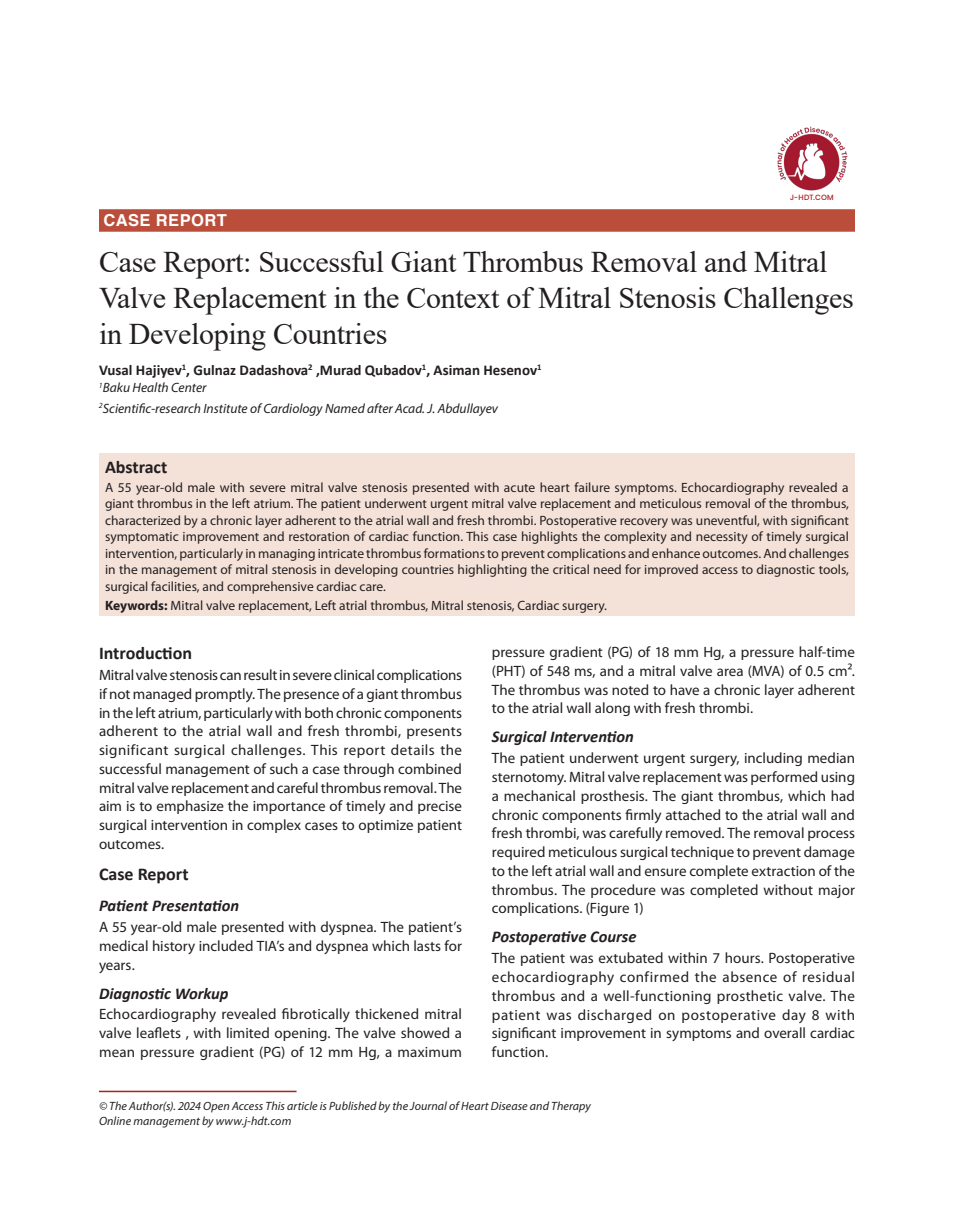
<style>
.page{position:relative;width:954px;height:1224px;background:#fff}
.page>*{position:absolute;margin:0;border:0;box-sizing:border-box;transform-origin:0 0}
.article_head{font:30px/36px "Times New Roman";letter-spacing:-.01em;color:#231f20}
.Sub-Head-1{font:700 18px "Calibri";color:#231f20}
.Sub-Head-2{font:italic 700 16.5px "Calibri";color:#231f20}
.Subject{font:700 16.5px "Helvetica";letter-spacing:.025em;color:#fff}
.Body_flush{font:15px/18.8px "Myriad Pro";color:#231f20;text-align:justify}
.author{font:700 15px "Calibri";color:#231f20}
.Abstract{font:13.5px/16.5px "Myriad Pro";color:#231f20;text-align:justify}
.affiliation{font:italic 13.5px "Myriad Pro";color:#231f20}
.Bottom_1st_page{font:italic 12px/14.4px "Myriad Pro";letter-spacing:.005em;color:#231f20}
.Body_flush-2{font:500 7.5px "Poppins";letter-spacing:.03em;color:#ae1f22}
.s1{font-weight:700}
</style>
<div class="page">
<div style="left:99px;top:454px;width:756px;height:162px;background:#f4e2d9"></div>
<div style="left:99px;top:209px;width:756px;height:23px;background:#bb4e3b"></div>
<hr style="left:99px;top:1091px;width:198px;height:1px;background:#ae1f22">
<img style="left:777px;top:126px;width:71px;height:65px">
<p class="Subject" style="left:104px;top:207px;width:125px">CASE REPORT</p>
<p class="Body_flush-2" style="left:790px;top:193px;width:45px">J-HDT.COM</p>
<p class="article_head" style="left:99px;top:243px;width:756px">Case Report: Successful Giant Thrombus Removal and Mitral<br>Valve Replacement in the Context of Mitral Stenosis Challenges in Developing Countries</p>
<p class="author" style="left:99px;top:360px;width:444px">Vusal Hajiyev<sup>1</sup>, Gulnaz Dadashova<sup>2</sup> ,Murad Qubadov<sup>1</sup>, Asiman Hesenov<sup>1</sup></p>
<p class="affiliation" style="left:99px;top:380px;width:109px"><sup>1</sup>Baku Health Center</p>
<p class="affiliation" style="left:99px;top:400px;width:401px"><sup>2</sup>Scientific-research Institute of Cardiology Named after Acad. J. Abdullayev</p>
<p class="Sub-Head-1" style="left:105px;top:454px;width:64px">Abstract</p>
<p class="Abstract" style="left:105px;top:479px;width:746px">A 55 year-old male with severe mitral valve stenosis presented with acute heart failure symptoms. Echocardiography revealed a giant thrombus in the left atrium. The patient underwent urgent mitral valve replacement and meticulous removal of the thrombus, characterized by a chronic layer adherent to the atrial wall and fresh thrombi. Postoperative recovery was uneventful, with significant symptomatic improvement and restoration of cardiac function. This case highlights the complexity and necessity of timely surgical intervention, particularly in managing intricate thrombus formations to prevent complications and enhance outcomes. And challenges in the management of mitral stenosis in developing countries highlighting the critical need for improved access to diagnostic tools, surgical facilities, and comprehensive cardiac care.</p>
<p class="Abstract" style="left:105px;top:597px;width:504px"><span class="s1">Keywords:</span> Mitral valve replacement, Left atrial thrombus, Mitral stenosis, Cardiac surgery.</p>
<p class="Sub-Head-1" style="left:99px;top:641px;width:95px">Introduction</p>
<p class="Body_flush" style="left:99px;top:666px;width:365px">Mitral valve stenosis can result in severe clinical complications if not managed promptly. The presence of a giant thrombus in the left atrium, particularly with both chronic components adherent to the atrial wall and fresh thrombi, presents significant surgical challenges. This report details the successful management of such a case through combined mitral valve replacement and careful thrombus removal. The aim is to emphasize the importance of timely and precise surgical intervention in complex cases to optimize patient outcomes.</p>
<p class="Sub-Head-1" style="left:99px;top:861px;width:91px">Case Report</p>
<p class="Sub-Head-2" style="left:99px;top:894px;width:142px">Patient Presentation</p>
<p class="Body_flush" style="left:99px;top:917px;width:365px">A 55 year-old male presented with dyspnea. The patient’s medical history included TIA’s and dyspnea which lasts for years.</p>
<p class="Sub-Head-2" style="left:99px;top:981px;width:131px">Diagnostic Workup</p>
<p class="Body_flush" style="left:99px;top:1005px;width:365px">Echocardiography revealed fibrotically thickened mitral valve leaflets , with limited opening. The valve showed a mean pressure gradient (PG) of 12 mm Hg, a maximum</p>
<p class="Body_flush" style="left:492px;top:642px;width:365px">pressure gradient (PG) of 18 mm Hg, a pressure half-time (PHT) of 548 ms, and a mitral valve area (MVA) of 0.5 cm².<br>The thrombus was noted to have a chronic layer adherent to the atrial wall along with fresh thrombi.</p>
<p class="Sub-Head-2" style="left:492px;top:725px;width:144px">Surgical Intervention</p>
<p class="Body_flush" style="left:492px;top:749px;width:365px">The patient underwent urgent surgery, including median sternotomy. Mitral valve replacement was performed using a mechanical prosthesis. The giant thrombus, which had chronic components firmly attached to the atrial wall and fresh thrombi, was carefully removed. The removal process required meticulous surgical technique to prevent damage to the left atrial wall and ensure complete extraction of the thrombus. The procedure was completed without major complications. (Figure 1)</p>
<p class="Sub-Head-2" style="left:492px;top:925px;width:146px">Postoperative Course</p>
<p class="Body_flush" style="left:492px;top:949px;width:365px">The patient was extubated within 7 hours. Postoperative echocardiography confirmed the absence of residual thrombus and a well-functioning prosthetic valve. The patient was discharged on postoperative day 8 with significant improvement in symptoms and overall cardiac function.</p>
<p class="Bottom_1st_page" style="left:99px;top:1099px;width:493px">© The Author(s). 2024 Open Access This article is Published by the Journal of Heart Disease and Therapy<br>Online management by www.j-hdt.com</p>
</div>
